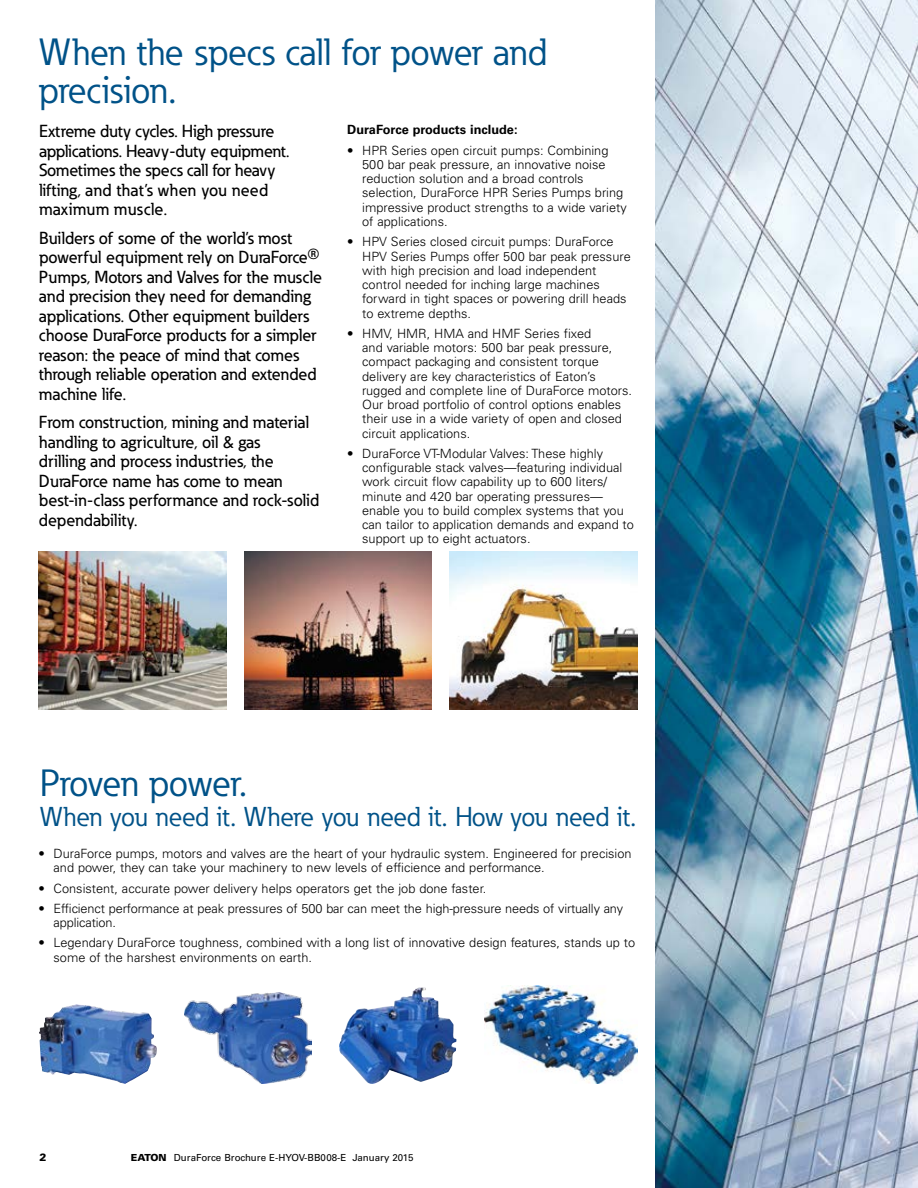
<style>
.page{position:relative;width:918px;height:1188px;background:#fff}
.page>*{position:absolute;margin:0;border:0;box-sizing:border-box;transform-origin:0 0}
.t1{font:37.5px/37.5px "Eaton";letter-spacing:-.02em;color:#005288}
.t2{font:27px "Eaton";letter-spacing:-.02em;color:#005288}
.t3{font:500 17.25px/19.5px "Eaton";color:#000}
.t4{font:300 12.75px/14.2px "Univers LT Std";color:#000}
.t5{font:700 12.75px "Univers LT Std";color:#000}
.t6{font:900 10.5px "Univers LT Std";color:#000}
.t7{font:9.75px "Univers LT Std";color:#000}
.s1{font-weight:900}
</style>
<div class="page">
<img style="left:244px;top:551px;width:188px;height:159px">
<img style="left:450px;top:551px;width:188px;height:159px">
<img style="left:39px;top:1004px;width:118px;height:80px">
<img style="left:184px;top:993px;width:128px;height:91px">
<img style="left:339px;top:987px;width:117px;height:97px">
<img style="left:39px;top:551px;width:187px;height:159px">
<img style="left:484px;top:986px;width:153px;height:98px">
<img style="left:655px;top:0;width:263px;height:1188px">
<h1 class="t1" style="left:39px;top:34px;width:510px">When the specs call for power and precision.</h1>
<h3 class="t3" style="left:39px;top:122px;width:252px">Extreme duty cycles. High pressure applications. Heavy-duty equipment.<br>Sometimes the specs call for heavy lifting, and that’s when you need maximum muscle.</h3>
<p class="t3" style="left:39px;top:228px;width:285px">Builders of some of the world’s most powerful equipment rely on DuraForce<sup>® </sup>Pumps, Motors and Valves for the muscle and precision they need for demanding applications. Other equipment builders choose DuraForce products for a simpler reason: the peace of mind that comes through reliable operation and extended machine life.</p>
<h3 class="t3" style="left:39px;top:412px;width:282px">From construction, mining and material handling to agriculture, oil &amp; gas<br>drilling and process industries, the DuraForce name has come to mean best-in-class performance and rock-solid dependability.</h3>
<p class="t5" style="left:347px;top:123px;width:172px">DuraForce products include:</p>
<p class="t4" style="left:362px;top:143px;width:266px;text-indent:-15px">• HPR Series open circuit pumps: Combining 500 bar peak pressure, an innovative noise reduction solution and a broad controls selection, DuraForce HPR Series Pumps bring impressive product strengths to a wide variety of applications.</p>
<p class="t4" style="left:362px;top:235px;width:270px;text-indent:-15px">• HPV Series closed circuit pumps: DuraForce HPV Series Pumps offer 500 bar peak pressure with high precision and load independent control needed for inching large machines forward in tight spaces or powering drill heads to extreme depths.</p>
<p class="t4" style="left:362px;top:326px;width:271px;text-indent:-15px">• HMV, HMR, HMA and HMF Series fixed<br>and variable motors: 500 bar peak pressure, compact packaging and consistent torque delivery are key characteristics of Eaton’s rugged and complete line of DuraForce motors.<br>Our broad portfolio of control options enables their use in a wide variety of open and closed circuit applications.</p>
<p class="t4" style="left:362px;top:446px;width:273px;text-indent:-15px">• DuraForce VT-Modular Valves: These highly configurable stack valves—featuring individual work circuit flow capability up to 600 liters/ minute and 420 bar operating pressures— enable you to build complex systems that you can tailor to application demands and expand to support up to eight actuators.</p>
<h1 class="t1" style="left:39px;top:765px;width:209px">Proven power.</h1>
<h2 class="t2" style="left:39px;top:800px;width:598px">When you need it. Where you need it. How you need it.</h2>
<p class="t4" style="left:54px;top:847px;width:580px;text-indent:-15px">• DuraForce pumps, motors and valves are the heart of your hydraulic system. Engineered for precision and power, they can take your machinery to new levels of efficience and performance.</p>
<p class="t4" style="left:39px;top:881px;width:449px">• Consistent, accurate power delivery helps operators get the job done faster.</p>
<p class="t4" style="left:54px;top:901px;width:571px;text-indent:-15px">• Efficienct performance at peak pressures of 500 bar can meet the high-pressure needs of virtually any application.</p>
<p class="t4" style="left:54px;top:936px;width:583px;text-indent:-15px">• Legendary DuraForce toughness, combined with a long list of innovative design features, stands up to some of the harshest environments on earth.</p>
<p class="t6" style="left:39px;top:1151px;width:9px">2</p>
<p class="t7" style="left:131px;top:1151px;width:284px"><span class="s1">EATON</span> DuraForce Brochure E-HYOV-BB008-E January 2015</p>
</div>
